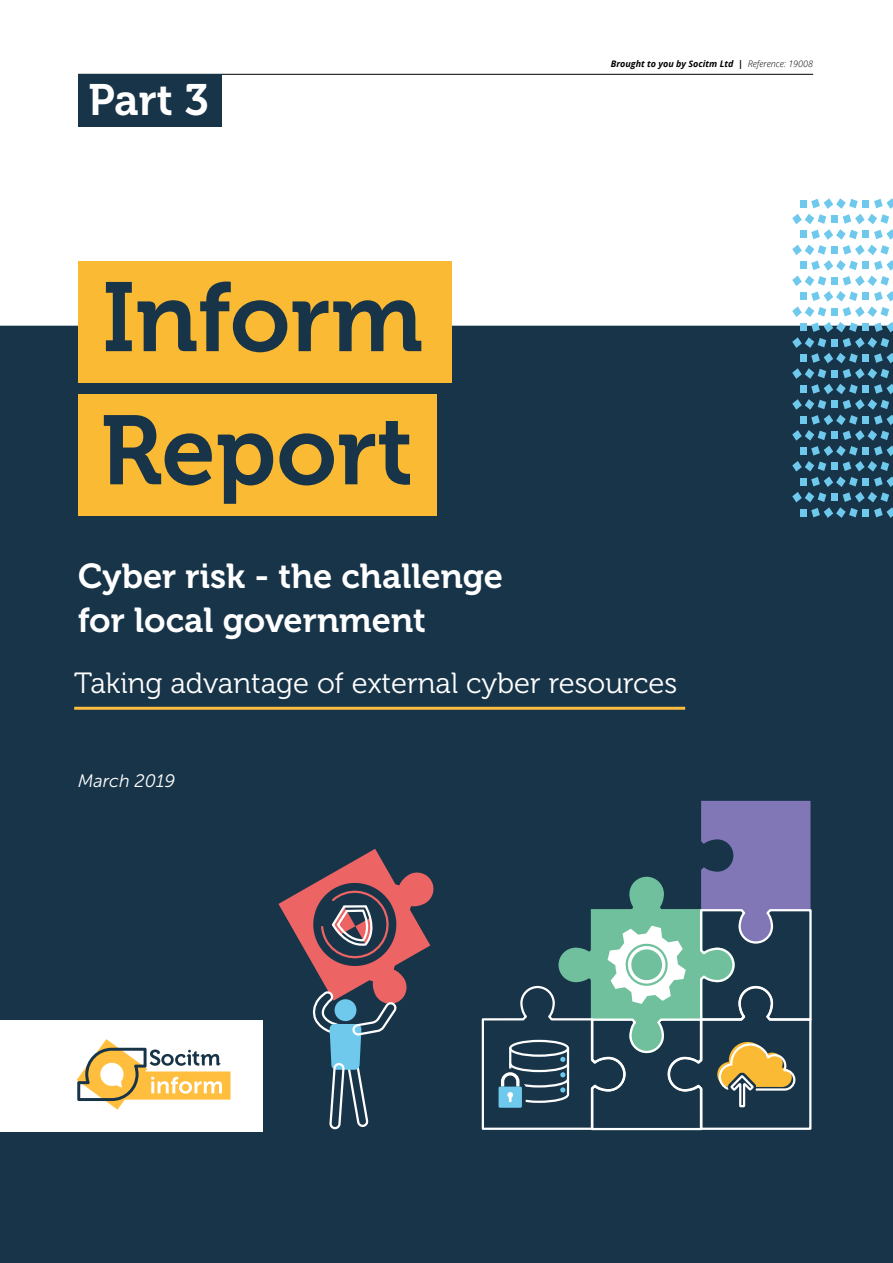
<style>
.page{position:relative;width:893px;height:1263px;background:#fff}
.page>*{position:absolute;margin:0;border:0;box-sizing:border-box;transform-origin:0 0}
.Policy_briefing{font:97.5px/133.1px "Museo 700";color:#183449}
.Cover_-_Issue_number{font:43.8px "Museo 700";color:#fff}
.Policy_briefing-2{font:34.5px/43.5px "Museo 700";color:#fff}
.Policy_briefing-3{font:29.25px "Museo 300";color:#fff}
.Policy_briefing-4{font:italic 18px "Museo Sans 300";color:#fff}
.t1{font:italic 700 9px "Open Sans";color:#000}
.s1{font-weight:300}
</style>
<div class="page">
<hr style="left:78px;top:74px;width:735px;height:1px;background:#000">
<div style="left:0;top:326px;width:893px;height:937px;background:#183449"></div>
<div style="left:78px;top:261px;width:373px;height:121px;background:#fbba34"></div>
<div style="left:78px;top:394px;width:359px;height:121px;background:#fbba34"></div>
<div style="left:0;top:1020px;width:262px;height:112px;background:#fff"></div>
<div style="left:78px;top:74px;width:144px;height:52px;background:#183448"></div>
<hr style="left:74px;top:707px;width:611px;height:3px;background:#fbbc40">
<svg style="left:77px;top:1039px;width:154px;height:71px"></svg>
<svg style="left:792px;top:198px;width:101px;height:320px"></svg>
<svg style="left:481px;top:801px;width:332px;height:330px;background:#445e6d"></svg>
<svg style="left:278px;top:849px;width:158px;height:281px;background:#504a5b"></svg>
<p class="Cover_-_Issue_number" style="left:89px;top:75px;width:122px">Part 3</p>
<p class="Policy_briefing" style="left:101px;top:252px;width:324px">Inform<br>Report</p>
<p class="t1" style="left:611px;top:57px;width:204px">Brought to you by Socitm Ltd | <span class="s1">Reference: 19008</span></p>
<p class="Policy_briefing-2" style="left:78px;top:555px;width:427px">Cyber risk - the challenge for local government</p>
<p class="Policy_briefing-3" style="left:74px;top:667px;width:605px">Taking advantage of external cyber resources</p>
<p class="Policy_briefing-4" style="left:78px;top:771px;width:99px">March 2019</p>
</div>
